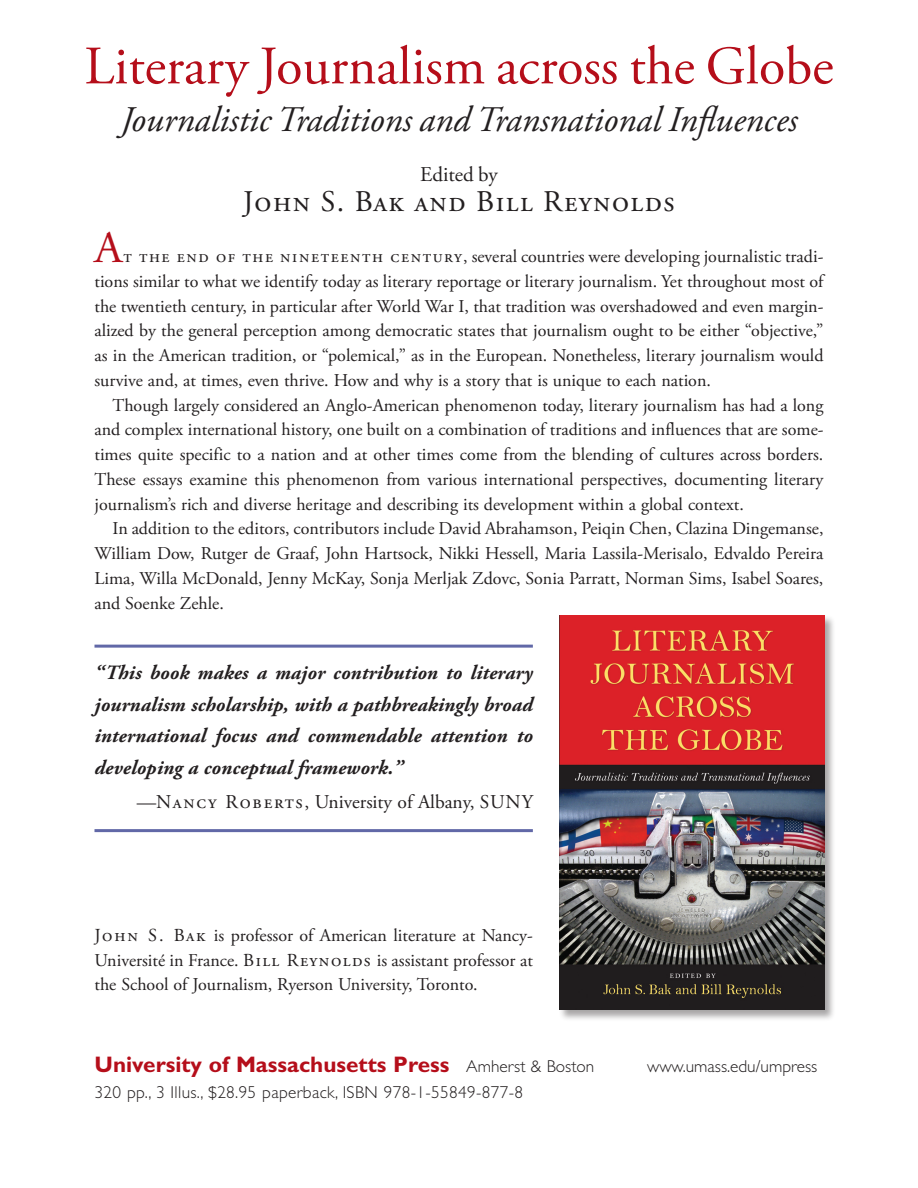
<style>
.page{position:relative;width:918px;height:1188px;background:#fff}
.page>*{position:absolute;margin:0;border:0;box-sizing:border-box;transform-origin:0 0}
.t1{font:54px "Adobe Garamond Pro";color:#b50e1a}
.t2{font:45px "Adobe Garamond Pro";color:#b50e1a}
.t3{font:italic 36px "Adobe Garamond Pro";color:#231f20}
.t4{font:30px "Adobe Garamond Pro";letter-spacing:.05em;color:#231f20}
.t5{font:700 22.5px "Gill Sans";color:#b50e1a}
.t6{font:21px "Adobe Garamond Pro";color:#231f20}
.t7{font:italic 700 20.25px/31.5px "Adobe Garamond Pro";letter-spacing:.005em;color:#231f20;text-align:justify}
.t8{font:19.5px "Adobe Garamond Pro";letter-spacing:.075em;color:#231f20}
.t9{font:18px/24.8px "Adobe Garamond Pro";color:#231f20;text-align:justify}
.t10{font:300 17.25px "Gill Sans";letter-spacing:.02em;color:#231f20}
.t11{font:300 17.25px "Gill Sans";color:#231f20}
.s1{font-size:18.3px}
.s2{font-weight:300;font-size:17.25px;color:#231f20}
</style>
<div class="page">
<hr style="left:94px;top:645px;width:439px;height:3px;background:#6168a7">
<hr style="left:94px;top:829px;width:439px;height:3px;background:#6168a7">
<div style="left:559px;top:615px;width:277px;height:406px;background:#231f20;opacity:.4"></div>
<img style="left:560px;top:616px;width:264px;height:394px">
<h1 class="t1" style="left:84px;top:34px;width:751px">Literary Journalism across the Globe</h1>
<h3 class="t3" style="left:120px;top:98px;width:679px">Journalistic Traditions and Transnational Influences</h3>
<p class="t6" style="left:420px;top:162px;width:79px">Edited by</p>
<h3 class="t4" style="left:243px;top:183px;width:433px">John S. Bak and Bill Reynolds</h3>
<h2 class="t2" style="left:94px;top:221px;width:30px">A</h2>
<p class="t9" style="left:94px;top:245px;width:732px;text-indent:29px">t the end of the nineteenth century, several countries were developing journalistic tradi&shy;tions similar to what we identify today as literary reportage or literary journalism. Yet throughout most of the twentieth century, in particular after World War I, that tradition was overshadowed and even margin&shy;alized by the general perception among democratic states that journalism ought to be either “objective,” as in the American tradition, or “polemical,” as in the European. Nonetheless, literary journalism would survive and, at times, even thrive. How and why is a story that is unique to each nation.</p>
<p class="t9" style="left:94px;top:393px;width:731px;text-indent:18px">Though largely considered an Anglo-American phenomenon today, literary journalism has had a long and complex international history, one built on a combination of traditions and influences that are some&shy;times quite specific to a nation and at other times come from the blending of cultures across borders.<br>These essays examine this phenomenon from various international perspectives, documenting literary journalism’s rich and diverse heritage and describing its development within a global context.</p>
<p class="t9" style="left:94px;top:517px;width:731px;text-indent:18px">In addition to the editors, contributors include David Abrahamson, Peiqin Chen, Clazina Dingemanse, William Dow, Rutger de Graaf, John Hartsock, Nikki Hessell, Maria Lassila-Merisalo, Edvaldo Pereira Lima, Willa McDonald, Jenny McKay, Sonja Merljak Zdovc, Sonia Parratt, Norman Sims, Isabel Soares, and Soenke Zehle.</p>
<p class="t7" style="left:94px;top:657px;width:440px">“This book makes a major contribution to literary journalism scholarship, with a pathbreakingly broad international focus and commendable attention to developing a conceptual framework.”</p>
<p class="t8" style="left:137px;top:790px;width:398px">—Nancy Roberts, University of Albany, SUNY</p>
<p class="t9" style="left:94px;top:923px;width:440px"><span class="s1">John S. Bak</span> is professor of American literature at Nancy-Université in France. <span class="s1">Bill Reynolds</span> is assistant professor at the School of Journalism, Ryerson University, Toronto.</p>
<p class="t5" style="left:94px;top:1051px;width:501px">University of Massachusetts Press <span class="s2">Amherst &amp; Boston</span></p>
<p class="t11" style="left:647px;top:1057px;width:172px">www.umass.edu/umpress</p>
<p class="t10" style="left:94px;top:1082px;width:430px">320 pp., 3 Illus., $28.95 paperback, ISBN 978-1-55849-877-8</p>
</div>
